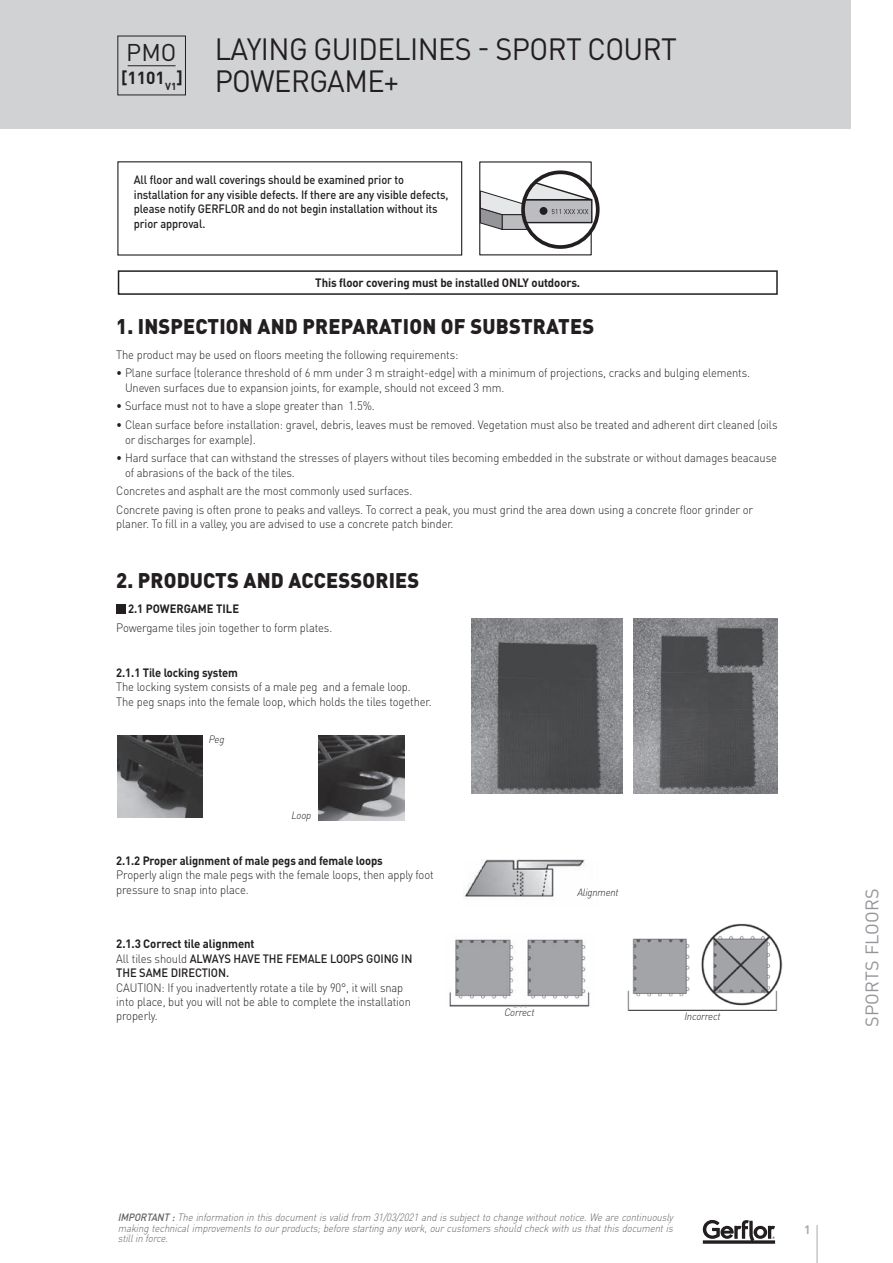
<style>
.page{position:relative;width:893px;height:1263px;background:#fff}
.page>*{position:absolute;margin:0;border:0;box-sizing:border-box;transform-origin:0 0}
.t1{font:30.45px/32.2px "DIN Pro";letter-spacing:-.02em;color:#231f20;scale:.95 1}
.t2{font:24px "DIN Pro";color:#231f20}
.t3{font:900 21px "DIN Pro";letter-spacing:.01em;color:#231f20;scale:.95 1}
.t4{font:18px "DIN Pro";letter-spacing:.01em;color:#939598}
.t5{font:700 17.25px "DIN Pro";color:#231f20}
.t6{font:300 12px/14.4px "DIN Pro";letter-spacing:-.01em;color:#231f20;scale:.93 1}
.t7{font:500 12px/14.4px "DIN Pro";letter-spacing:-.01em;color:#231f20;scale:.92 1}
.t8{font:500 12px/14.4px "DIN Pro";letter-spacing:-.01em;color:#231f20;scale:.93 1}
.t9{font:700 12px "DIN Pro";letter-spacing:-.01em;color:#231f20;scale:.93 1}
.t10{font:700 12px "DIN Pro";letter-spacing:-.01em;color:#231f20;scale:.95 1}
.t11{font:700 12px "DIN Pro";color:#a8a9ad}
.t12{font:italic 300 10.5px/10.5px "DIN Pro";color:#636366;text-align:justify;scale:.91 1}
.t13{font:italic 300 10.5px "DIN";letter-spacing:-.02em;color:#231f20;scale:.95 1}
.s1{font-weight:700}
.s2{font-weight:300}
.s3{font-weight:500}
</style>
<div class="page">
<div style="left:116px;top:604px;width:10px;height:9px;background:#231f20"></div>
<div style="left:118px;top:270px;width:660px;height:25px;border:2px solid #231f20"></div>
<svg style="left:523px;top:172px;width:75px;height:75px"></svg>
<div style="left:521px;top:170px;width:79px;height:79px;border:4px solid #231f20;border-radius:50%"></div>
<svg style="left:479px;top:172px;width:119px;height:59px"></svg>
<div style="left:540px;top:207px;width:7px;height:8px;background:#231f20;border-radius:50%"></div>
<img style="left:471px;top:618px;width:152px;height:176px">
<img style="left:634px;top:618px;width:144px;height:176px">
<img style="left:464px;top:859px;width:121px;height:41px">
<img style="left:449px;top:939px;width:141px;height:68px">
<img style="left:627px;top:923px;width:156px;height:87px">
<img style="left:319px;top:735px;width:85px;height:85px">
<img style="left:117px;top:735px;width:86px;height:83px">
<hr style="left:817px;top:1225px;width:1px;height:38px;background:#a8a9ad">
<div style="left:0;top:0;width:850px;height:129px;background:#d1d2d4"></div>
<hr style="left:128px;top:65px;width:48px;height:1px;background:#231f20">
<svg style="left:703px;top:1220px;width:72px;height:24px"></svg>
<h2 class="t2" style="left:126px;top:36px;width:52px">PMO</h2>
<h3 class="t5" style="left:121px;top:66px;width:63px">[1101<sub>V1</sub>]</h3>
<h1 class="t1" style="left:215px;top:32px;width:488px">LAYING GUIDELINES - SPORT COURT<br>POWERGAME+</h1>
<p class="t7" style="left:134px;top:172px;width:344px">All floor and wall coverings should be examined prior to installation for any visible defects. If there are any visible defects, please notify GERFLOR and do not begin installation without its prior approval.</p>
<p class="t10" style="left:315px;top:275px;width:280px">This floor covering must be installed ONLY outdoors.</p>
<h3 class="t3" style="left:116px;top:312px;width:505px">1. INSPECTION AND PREPARATION OF SUBSTRATES</h3>
<p class="t6" style="left:116px;top:347px;width:369px">The product may be used on floors meeting the following requirements:</p>
<p class="t6" style="left:125px;top:365px;width:674px;text-indent:-9px">• Plane surface (tolerance threshold of 6 mm under 3 m straight-edge) with a minimum of projections, cracks and bulging elements.<br>Uneven surfaces due to expansion joints, for example, should not exceed 3 mm.</p>
<p class="t6" style="left:116px;top:398px;width:279px">• Surface must not to have a slope greater than 1.5%.</p>
<p class="t6" style="left:125px;top:417px;width:703px;text-indent:-9px">• Clean surface before installation: gravel, debris, leaves must be removed. Vegetation must also be treated and adherent dirt cleaned (oils or discharges for example).</p>
<p class="t6" style="left:125px;top:450px;width:702px;text-indent:-9px">• Hard surface that can withstand the stresses of players without tiles becoming embedded in the substrate or without damages beacause of abrasions of the back of the tiles.</p>
<p class="t6" style="left:116px;top:481px;width:686px;line-height:18.6px">Concretes and asphalt are the most commonly used surfaces.<br>Concrete paving is often prone to peaks and valleys. To correct a peak, you must grind the area down using a concrete floor grinder or</p>
<p class="t6" style="left:116px;top:516px;width:364px">planer. To fill in a valley, you are advised to use a concrete patch binder.</p>
<h3 class="t3" style="left:116px;top:566px;width:321px">2. PRODUCTS AND ACCESSORIES</h3>
<p class="t9" style="left:128px;top:601px;width:121px">2.1 POWERGAME TILE</p>
<p class="t6" style="left:116px;top:620px;width:234px">Powergame tiles join together to form plates.</p>
<p class="t9" style="left:116px;top:664px;width:132px">2.1.1 Tile locking system</p>
<p class="t6" style="left:116px;top:679px;width:341px">The locking system consists of a male peg and a female loop.<br>The peg snaps into the female loop, which holds the tiles together.</p>
<p class="t13" style="left:209px;top:733px;width:18px">Peg</p>
<p class="t13" style="left:291px;top:808px;width:22px">Loop</p>
<p class="t9" style="left:116px;top:852px;width:288px">2.1.2 Proper alignment of male pegs and female loops</p>
<p class="t6" style="left:116px;top:867px;width:343px">Properly align the male pegs with the female loops, then apply foot pressure to snap into place.</p>
<p class="t8" style="left:116px;top:936px;width:320px"><span class="s1">2.1.3 Correct tile alignment<br></span><span class="s2">All tiles should</span> ALWAYS HAVE THE FEMALE LOOPS GOING IN<br>THE SAME DIRECTION.</p>
<p class="t6" style="left:116px;top:979px;width:318px">CAUTION: If you inadvertently rotate a tile by 90°, it will snap into place, but you will not be able to complete the installation properly.</p>
<p class="t13" style="left:577px;top:885px;width:45px">Alignment</p>
<p class="t13" style="left:504px;top:1006px;width:33px">Correct</p>
<p class="t13" style="left:684px;top:1010px;width:40px">Incorrect</p>
<h3 class="t4" style="left:860px;top:1027px;width:140px;rotate:-90deg">SPORTS FLOORS</h3>
<p class="t12" style="left:118px;top:1211px;width:615px"><span class="s3">IMPORTANT:</span> Theinformationinthisdocumentisvalidfrom 31/03/2021andissubjecttochangewithoutnotice.Wearecontinuously makingtechnicalimprovementstoourproducts;beforestartinganywork,ourcustomersshouldcheckwithusthatthisdocumentis stillinforce.</p>
<p class="t11" style="left:804px;top:1222px;width:8px">1</p>
</div>
